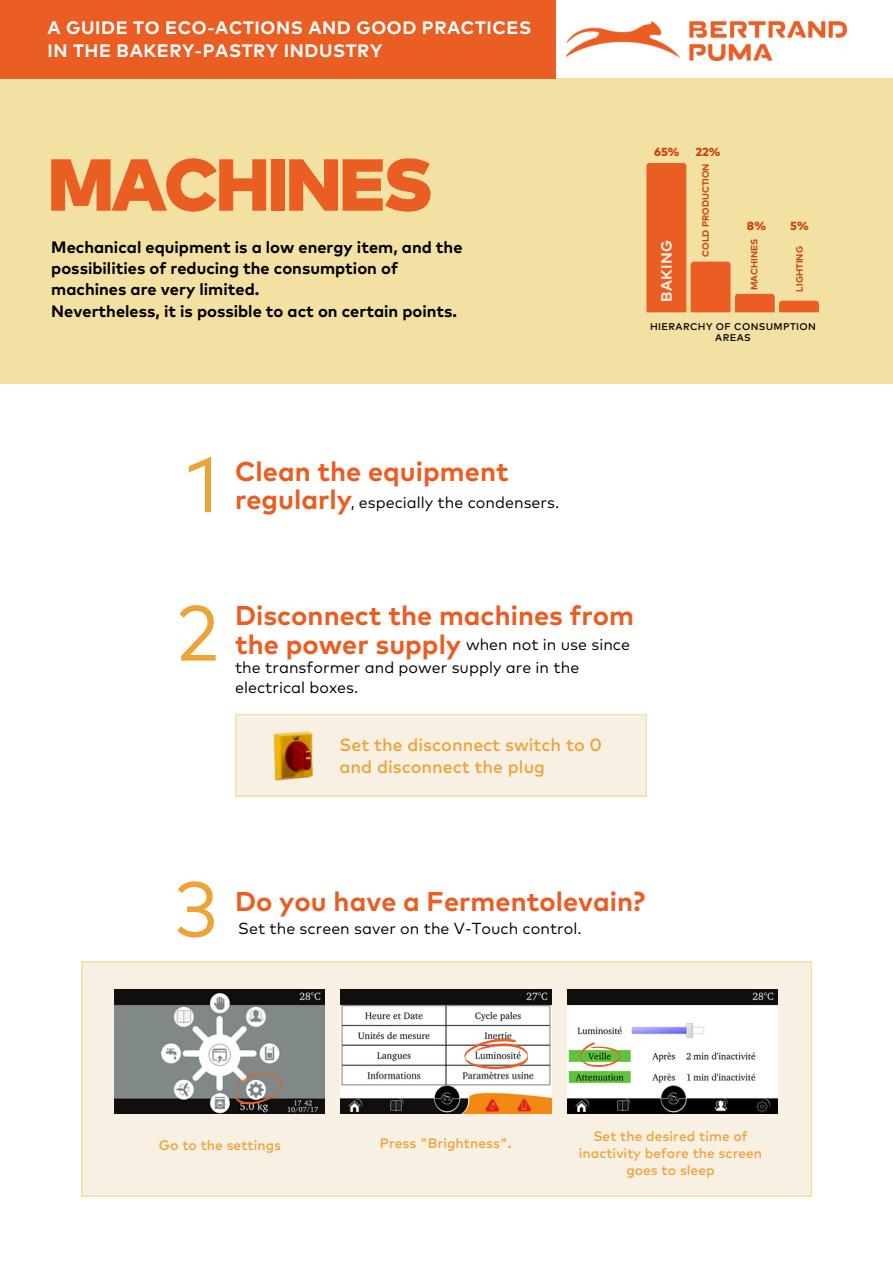
<style>
.page{position:relative;width:893px;height:1264px;background:#fff}
.page>*{position:absolute;margin:0;border:0;box-sizing:border-box;transform-origin:0 0}
.t1{font:78.15px/148.4px "Mark Pro";color:#eca439}
.t2{font:900 73.5px "Mark Pro";letter-spacing:-.04em;color:#ea5e24}
.t3{font:700 27.15px/28.8px "Mark Pro";color:#ea5e24}
.t4{font:700 18px/22.5px "Mark Pro";letter-spacing:.03em;color:#fff}
.t5{font:500 17.55px/22.5px "Mark Pro";color:#eca439}
.t6{font:700 16.5px/21.3px "Mark Pro";color:#000}
.t7{font:15.9px/20.4px "Mark Pro";color:#000}
.t8{font:700 15px "Mark Pro";letter-spacing:.025em;color:#f8f0e3}
.t9{font:500 13.65px/16.8px "Mark Pro";color:#eca439;text-align:center}
.t10{font:800 11.7px "Mark Pro";color:#ca4206}
.t11{font:500 9.75px/10.5px "Mark Pro";letter-spacing:.04em;color:#000;text-align:center}
.t12{font:700 9.15px "Mark Pro";color:#ca4206}
.s1{font-weight:700;font-size:27.15px;color:#ea5e24}
</style>
<div class="page">
<div style="left:0;top:78px;width:892px;height:305px;background:#f3e0a3"></div>
<div style="left:0;top:0;width:555px;height:78px;background:#ea5e24"></div>
<svg style="left:646px;top:163px;width:172px;height:149px"></svg>
<div style="left:81px;top:961px;width:730px;height:235px;background:#f8f0e3"></div>
<img style="left:341px;top:989px;width:210px;height:124px">
<img style="left:567px;top:989px;width:210px;height:124px">
<img style="left:114px;top:989px;width:211px;height:124px">
<svg style="left:235px;top:1072px;width:47px;height:32px;background:#928780"></svg>
<svg style="left:464px;top:1038px;width:64px;height:31px"></svg>
<svg style="left:580px;top:1042px;width:40px;height:25px"></svg>
<img style="left:566px;top:22px;width:280px;height:39px">
<div style="left:235px;top:714px;width:411px;height:82px;background:#f8f0e3"></div>
<img style="left:261px;top:721px;width:66px;height:72px">
<p class="t4" style="left:47px;top:18px;width:485px">A GUIDE TO ECO-ACTIONS AND GOOD PRACTICES<br>IN THE BAKERY-PASTRY INDUSTRY</p>
<h2 class="t2" style="left:47px;top:153px;width:386px">MACHINES</h2>
<p class="t6" style="left:51px;top:237px;width:412px">Mechanical equipment is a low energy item, and the possibilities of reducing the consumption of machines are very limited.<br>Nevertheless, it is possible to act on certain points.</p>
<p class="t10" style="left:654px;top:147px;width:27px">65%</p>
<p class="t10" style="left:695px;top:147px;width:26px">22%</p>
<p class="t12" style="left:701px;top:257px;width:95px;rotate:-90deg">COLD PRODUCTION</p>
<p class="t10" style="left:746px;top:220px;width:20px">8%</p>
<p class="t10" style="left:790px;top:221px;width:20px">5%</p>
<p class="t12" style="left:795px;top:291px;width:47px;rotate:-90deg">LIGHTING</p>
<p class="t8" style="left:660px;top:302px;width:64px;rotate:-90deg">BAKING</p>
<p class="t12" style="left:750px;top:290px;width:53px;rotate:-90deg">MACHINES</p>
<p class="t11" style="left:650px;top:322px;width:167px">HIERARCHY OF CONSUMPTION<br>AREAS</p>
<h1 class="t1" style="left:176px;top:415px;width:44px">1<br>2</h1>
<h3 class="t3" style="left:235px;top:458px;width:275px">Clean the equipment</h3>
<p class="t7" style="left:235px;top:493px;width:325px"><span class="s1">regularly</span>, especially the condensers.</p>
<h3 class="t3" style="left:235px;top:603px;width:400px">Disconnect the machines from the power supply</h3>
<p class="t7" style="left:235px;top:658px;width:346px">the transformer and power supply are in the electrical boxes.</p>
<p class="t7" style="left:466px;top:635px;width:165px">when not in use since</p>
<p class="t5" style="left:339px;top:734px;width:264px">Set the disconnect switch to 0 and disconnect the plug</p>
<h1 class="t1" style="left:175px;top:840px;width:45px">3</h1>
<h3 class="t3" style="left:235px;top:888px;width:411px">Do you have a Fermentolevain?</h3>
<p class="t7" style="left:238px;top:918px;width:345px">Set the screen saver on the V-Touch control.</p>
<p class="t9" style="left:159px;top:1137px;width:124px">Go to the settings</p>
<p class="t9" style="left:380px;top:1135px;width:133px">Press "Brightness".</p>
<p class="t9" style="left:578px;top:1128px;width:185px">Set the desired time of inactivity before the screen goes to sleep</p>
</div>
